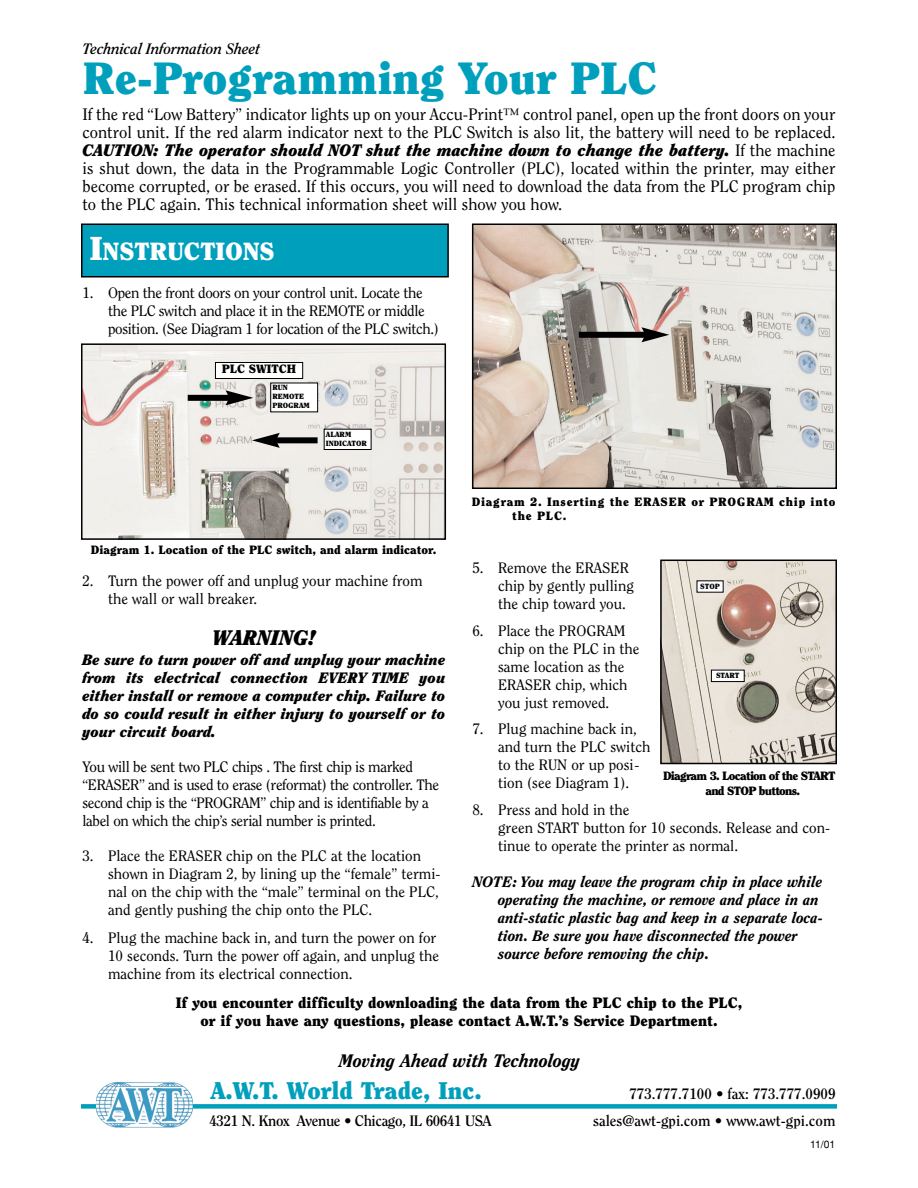
<style>
.page{position:relative;width:918px;height:1188px;background:#fff}
.page>*{position:absolute;margin:0;border:0;box-sizing:border-box;transform-origin:0 0}
.t1{font:900 45px "Clearface";color:#00a0bd}
.t2{font:900 24.75px "Clearface";color:#fff}
.t3{font:900 24px "Clearface";color:#00a0bd}
.t4{font:italic 900 21px "Clearface";color:#000}
.t5{font:italic 800 18px "Clearface";color:#000}
.t6{font:16.5px/18px "Clearface";color:#000;text-align:justify}
.t7{font:15px/18px "Clearface";color:#000}
.t8{font:15px/18px "Clearface";letter-spacing:-.025em;color:#000}
.t9{font:italic 800 15px/18px "Clearface";color:#000}
.t10{font:italic 900 15px/18px "Clearface";color:#000;text-align:justify}
.t11{font:900 15px/18px "Clearface";color:#000;text-align:center}
.t12{font:700 15px/27.8px "Clearface";color:#000;text-align:right}
.t13{font:700 15px "Clearface";letter-spacing:-.025em;color:#000}
.t14{font:italic 700 15px "Clearface";color:#000}
.t15{font:900 12px "Clearface";color:#000}
.t16{font:900 12px/14.4px "Clearface";letter-spacing:.06em;color:#000}
.t17{font:900 12px/14.4px "Clearface";letter-spacing:-.06em;color:#000;text-align:center}
.t18{font:10.5px "Helvetica";color:#000}
.t19{font:900 7.5px/9px "Clearface";color:#000}
.s1{font-weight:900;font-style:italic}
.s2{font-size:33px}
</style>
<div class="page">
<div style="left:81px;top:1104px;width:756px;height:5px;background:#00a0bd"></div>
<img style="left:96px;top:1081px;width:97px;height:47px">
<div style="left:82px;top:224px;width:366px;height:53px;background:#00a0bd"></div>
<div style="left:81px;top:224px;width:368px;height:54px;border:2px solid #000"></div>
<img style="left:475px;top:227px;width:359px;height:259px">
<div style="left:472px;top:224px;width:365px;height:265px;border:2px solid #000"></div>
<img style="left:84px;top:346px;width:359px;height:191px">
<div style="left:81px;top:343px;width:365px;height:197px;border:2px solid #000"></div>
<div style="left:188px;top:395px;width:43px;height:6px;background:#000"></div>
<svg style="left:226px;top:390px;width:27px;height:15px"></svg>
<div style="left:579px;top:332px;width:68px;height:6px;background:#000"></div>
<svg style="left:642px;top:327px;width:27px;height:15px"></svg>
<div style="left:271px;top:383px;width:47px;height:29px;background:#fff"></div>
<img style="left:663px;top:563px;width:171px;height:198px">
<div style="left:660px;top:560px;width:177px;height:204px;border:2px solid #000"></div>
<div style="left:697px;top:581px;width:26px;height:11px;background:#fff"></div>
<div style="left:711px;top:670px;width:33px;height:12px;background:#fff"></div>
<div style="left:711px;top:670px;width:33px;height:12px;border:1px solid #000"></div>
<div style="left:274px;top:437px;width:44px;height:6px;background:#000"></div>
<svg style="left:252px;top:433px;width:28px;height:15px"></svg>
<div style="left:324px;top:429px;width:47px;height:21px;background:#fff"></div>
<div style="left:324px;top:429px;width:47px;height:21px;border:1px solid #000"></div>
<div style="left:215px;top:362px;width:88px;height:17px;background:#fff"></div>
<div style="left:215px;top:362px;width:88px;height:17px;border:1px solid #000"></div>
<p class="t14" style="left:82px;top:42px;width:179px">Technical Information Sheet</p>
<h1 class="t1" style="left:82px;top:60px;width:576px">Re-Programming Your PLC</h1>
<p class="t6" style="left:82px;top:106px;width:755px">If the red “Low Battery” indicator lights up on your Accu-Print™ control panel, open up the front doors on your control unit. If the red alarm indicator next to the PLC Switch is also lit, the battery will need to be replaced.<br><span class="s1">CAUTION: The operator should NOT shut the machine down to change the battery.</span> If the machine is shut down, the data in the Programmable Logic Controller (PLC), located within the printer, may either become corrupted, or be erased. If this occurs, you will need to download the data from the PLC program chip to the PLC again. This technical information sheet will show you how.</p>
<h2 class="t2" style="left:90px;top:241px;width:186px"><span class="s2">I</span>NSTRUCTIONS</h2>
<p class="t8" style="left:108px;top:285px;width:332px;text-indent:-26px">1. Open the front doors on your control unit. Locate the the PLC switch and place it in the REMOTE or middle position. (See Diagram 1 for location of the PLC switch.)</p>
<p class="t15" style="left:222px;top:364px;width:76px">PLC SWITCH</p>
<p class="t19" style="left:272px;top:384px;width:39px">RUN<br>REMOTE<br>PROGRAM</p>
<p class="t19" style="left:326px;top:430px;width:42px">ALARM<br>INDICATOR</p>
<p class="t15" style="left:91px;top:545px;width:347px">Diagram 1. Location of the PLC switch, and alarm indicator.</p>
<p class="t7" style="left:108px;top:573px;width:316px;text-indent:-26px">2. Turn the power off and unplug your machine from the wall or wall breaker.</p>
<h3 class="t4" style="left:212px;top:628px;width:105px">WARNING!</h3>
<p class="t10" style="left:82px;top:652px;width:365px">Be sure to turn power off and unplug your machine from its electrical connection EVERY TIME you either install or remove a computer chip. Failure to do so could result in either injury to yourself or to your circuit board.</p>
<p class="t8" style="left:82px;top:759px;width:358px">You will be sent two PLC chips . The first chip is marked “ERASER” and is used to erase (reformat) the controller. The second chip is the “PROGRAM” chip and is identifiable by a label on which the chip’s serial number is printed.</p>
<p class="t7" style="left:108px;top:848px;width:334px;text-indent:-26px">3. Place the ERASER chip on the PLC at the location shown in Diagram 2, by lining up the “female” termi&shy;nal on the chip with the “male” terminal on the PLC, and gently pushing the chip onto the PLC.</p>
<p class="t7" style="left:108px;top:930px;width:332px;text-indent:-26px">4. Plug the machine back in, and turn the power on for<br>10 seconds. Turn the power off again, and unplug the machine from its electrical connection.</p>
<p class="t16" style="left:512px;top:495px;width:325px;text-indent:-40px">Diagram 2. Inserting the ERASER or PROGRAM chip into the PLC.</p>
<p class="t7" style="left:498px;top:560px;width:137px;text-indent:-26px">5. Remove the ERASER chip by gently pulling the chip toward you.</p>
<p class="t7" style="left:498px;top:623px;width:143px;text-indent:-26px">6. Place the PROGRAM chip on the PLC in the same location as the<br>ERASER chip, which you just removed.</p>
<p class="t7" style="left:498px;top:721px;width:154px;text-indent:-26px">7. Plug machine back in, and turn the PLC switch to the RUN or up posi&shy;tion (see Diagram 1).</p>
<p class="t7" style="left:498px;top:802px;width:333px;text-indent:-26px">8. Press and hold in the<br>green START button for 10 seconds. Release and con&shy;tinue to operate the printer as normal.</p>
<p class="t9" style="left:498px;top:874px;width:326px;text-indent:-26px">NOTE: You may leave the program chip in place while operating the machine, or remove and place in an anti-static plastic bag and keep in a separate loca&shy;tion. Be sure you have disconnected the power source before removing the chip.</p>
<p class="t19" style="left:700px;top:582px;width:21px">STOP</p>
<p class="t19" style="left:716px;top:671px;width:25px">START</p>
<p class="t17" style="left:663px;top:770px;width:174px">Diagram 3. Location of the START and STOP buttons.</p>
<p class="t11" style="left:176px;top:995px;width:568px">If you encounter difficulty downloading the data from the PLC chip to the PLC, or if you have any questions, please contact A.W.T.’s Service Department.</p>
<p class="t5" style="left:339px;top:1054px;width:243px">Moving Ahead with Technology</p>
<h3 class="t3" style="left:211px;top:1081px;width:272px">A.W.T. World Trade, Inc.</h3>
<p class="t13" style="left:209px;top:1114px;width:284px">4321 N. Knox Avenue • Chicago, IL 60641 USA</p>
<p class="t12" style="left:593px;top:1081px;width:244px">773.777.7100 • fax: 773.777.0909 sales@awt-gpi.com • www.awt-gpi.com</p>
<p class="t18" style="left:810px;top:1140px;width:27px">11/01</p>
</div>
